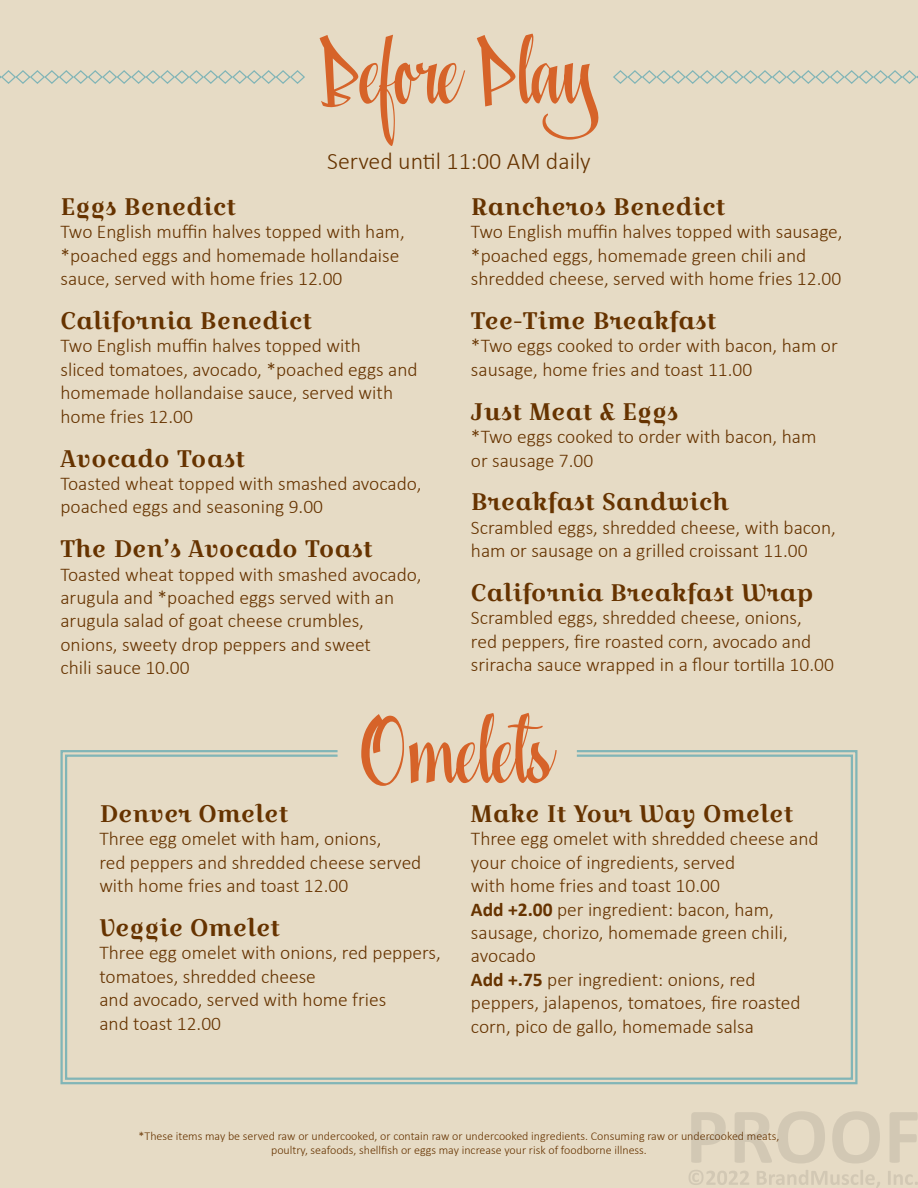
<style>
.page{position:relative;width:918px;height:1188px;background:#e6dbc5}
.page>*{position:absolute;margin:0;border:0;box-sizing:border-box;transform-origin:0 0}
.name{font:24px "Croissant One";color:#630}
.t1{font:300 24px "Calibri";color:#630}
.ing{font:300 19.5px/23.4px "Calibri";color:#630}
.t2{font:300 12px/14.4px "Calibri";color:#630;text-align:center}
.s1{font-weight:700}
</style>
<div class="page">
<svg style="left:60px;top:750px;width:798px;height:335px"></svg>
<svg style="left:320px;top:34px;width:279px;height:112px"></svg>
<svg style="left:361px;top:713px;width:196px;height:73px"></svg>
<svg style="left:613px;top:70px;width:305px;height:14px"></svg>
<svg style="left:0;top:70px;width:305px;height:14px"></svg>
<svg style="left:691px;top:1112px;width:35px;height:51px"></svg>
<svg style="left:735px;top:1111px;width:90px;height:52px"></svg>
<svg style="left:832px;top:1111px;width:48px;height:52px"></svg>
<svg style="left:890px;top:1112px;width:28px;height:51px"></svg>
<svg style="left:689px;top:1170px;width:60px;height:15px"></svg>
<svg style="left:757px;top:1170px;width:123px;height:18px"></svg>
<svg style="left:888px;top:1171px;width:30px;height:14px"></svg>
<p class="t1" style="left:327px;top:147px;width:265px">Served until 11:00 AM daily</p>
<p class="name" style="left:60px;top:189px;width:177px">Eggs Benedict</p>
<p class="ing" style="left:60px;top:220px;width:346px">Two English muffin halves topped with ham, *poached eggs and homemade hollandaise sauce, served with home fries 12.00</p>
<p class="name" style="left:60px;top:303px;width:253px">California Benedict</p>
<p class="ing" style="left:60px;top:334px;width:359px">Two English muffin halves topped with<br>sliced tomatoes, avocado, *poached eggs and homemade hollandaise sauce, served with home fries 12.00</p>
<p class="name" style="left:60px;top:441px;width:186px">Avocado Toast</p>
<p class="ing" style="left:60px;top:472px;width:362px">Toasted wheat topped with smashed avocado, poached eggs and seasoning 9.00</p>
<p class="name" style="left:60px;top:531px;width:314px">The Den’s Avocado Toast</p>
<p class="ing" style="left:60px;top:562px;width:362px">Toasted wheat topped with smashed avocado, arugula and *poached eggs served with an arugula salad of goat cheese crumbles, onions, sweety drop peppers and sweet<br>chili sauce 10.00</p>
<p class="name" style="left:471px;top:189px;width:256px">Rancheros Benedict</p>
<p class="ing" style="left:471px;top:220px;width:373px">Two English muffin halves topped with sausage, *poached eggs, homemade green chili and shredded cheese, served with home fries 12.00</p>
<p class="name" style="left:471px;top:303px;width:247px">Tee-Time Breakfast</p>
<p class="ing" style="left:471px;top:334px;width:368px">*Two eggs cooked to order with bacon, ham or sausage, home fries and toast 11.00</p>
<p class="name" style="left:471px;top:394px;width:209px">Just Meat &amp; Eggs</p>
<p class="ing" style="left:471px;top:425px;width:347px">*Two eggs cooked to order with bacon, ham or sausage 7.00</p>
<p class="name" style="left:471px;top:485px;width:259px">Breakfast Sandwich</p>
<p class="ing" style="left:471px;top:515px;width:367px">Scrambled eggs, shredded cheese, with bacon, ham or sausage on a grilled croissant 11.00</p>
<p class="name" style="left:471px;top:575px;width:344px">California Breakfast Wrap</p>
<p class="ing" style="left:471px;top:606px;width:365px">Scrambled eggs, shredded cheese, onions,<br>red peppers, fire roasted corn, avocado and sriracha sauce wrapped in a flour tortilla 10.00</p>
<p class="name" style="left:99px;top:796px;width:191px">Denver Omelet</p>
<p class="ing" style="left:99px;top:827px;width:324px">Three egg omelet with ham, onions,<br>red peppers and shredded cheese served with home fries and toast 12.00</p>
<p class="name" style="left:99px;top:910px;width:183px">Veggie Omelet</p>
<p class="ing" style="left:99px;top:941px;width:343px">Three egg omelet with onions, red peppers, tomatoes, shredded cheese<br>and avocado, served with home fries<br>and toast 12.00</p>
<p class="name" style="left:471px;top:796px;width:324px">Make It Your Way Omelet</p>
<p class="ing" style="left:471px;top:827px;width:349px">Three egg omelet with shredded cheese and your choice of ingredients, served<br>with home fries and toast 10.00</p>
<p class="ing" style="left:471px;top:897px;width:318px"><span class="s1">Add +2.00</span> per ingredient: bacon, ham, sausage, chorizo, homemade green chili, avocado</p>
<p class="ing" style="left:471px;top:967px;width:331px"><span class="s1">Add +.75</span> per ingredient: onions, red peppers, jalapenos, tomatoes, fire roasted corn, pico de gallo, homemade salsa</p>
<p class="t2" style="left:139px;top:1129px;width:642px">*These items may be served raw or undercooked, or contain raw or undercooked ingredients. Consuming raw or undercooked meats, poultry, seafoods, shellfish or eggs may increase your risk of foodborne illness.</p>
</div>
